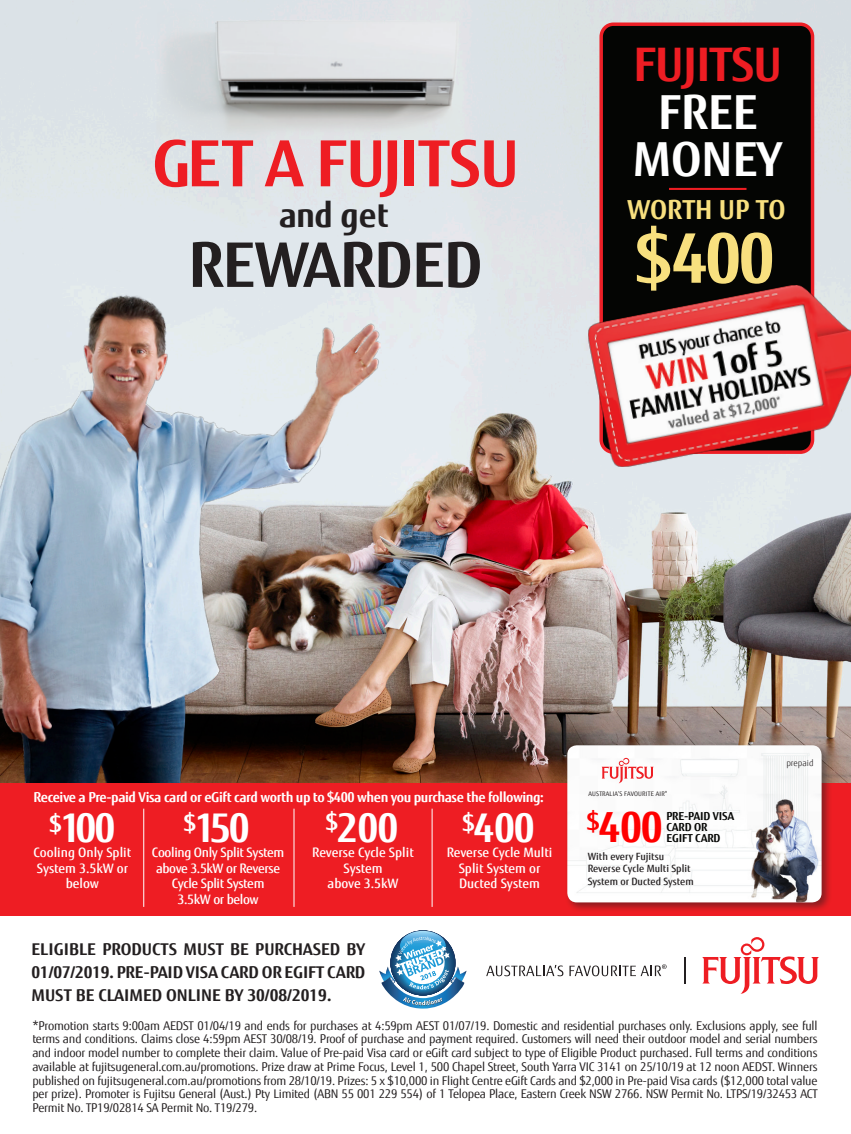
<style>
.page{position:relative;width:851px;height:1134px;background:#fff}
.page>*{position:absolute;margin:0;border:0;box-sizing:border-box;transform-origin:0 0}
.t1{font:700 68.4px "Fujitsu Sans";color:#f8e07f}
.t2{font:700 63.8px "Fujitsu Sans";letter-spacing:-.02em;color:#ee1d23}
.t3{font:700 61.6px "Fujitsu Sans";letter-spacing:-.01em;color:#231f20}
.t4{font:700 47px/46.8px "Fujitsu Sans";color:#fff;text-align:center}
.t5{font:700 46.4px "Fujitsu Sans";letter-spacing:-.03em;color:#ee1d23}
.t6{font:700 41.6px "Fujitsu Sans";color:#f00}
.t7{font:700 39.6px "Fujitsu Sans";letter-spacing:-.04em;color:#fff}
.t8{font:700 33.6px "Fujitsu Sans";letter-spacing:-.015em;color:#231f20}
.t9{font:700 26.2px "Fujitsu Sans";color:#f8e07f}
.t10{font:700 24.2px "Fujitsu Sans";color:#f00}
.t11{font:700 23px "Fujitsu Sans";color:#fff}
.t12{font:700 16.2px/23px "Fujitsu Sans";color:#231f20;text-align:justify}
.t13{font:700 13.6px "Fujitsu Sans";letter-spacing:-.03em;color:#fff}
.t14{font:500 13px/15.6px "Fujitsu Sans";letter-spacing:-.01em;color:#fff;text-align:center}
.t15{font:12px/13.8px "Fujitsu Sans";letter-spacing:-.015em;color:#231f20;text-align:justify}
.t16{font:700 11px "Fujitsu Sans";letter-spacing:-.01em;color:#040503}
.t17{font:500 10px/12.2px "Fujitsu Sans";color:#231f20}
.t18{font:300 8.6px "Fujitsu Sans";color:#231f20}
.t19{font:6.2px "Fujitsu Sans";letter-spacing:.03em;color:#231f20}
</style>
<div class="page">
<img style="left:0;top:0;width:850px;height:783px">
<img style="left:0;top:286px;width:382px;height:497px">
<div style="left:0;top:783px;width:850px;height:132px;background:#ee1d23"></div>
<div style="left:564px;top:743px;width:267px;height:169px;background:#231f20;opacity:.5"></div>
<img style="left:567px;top:745px;width:254px;height:157px">
<svg style="left:486px;top:965px;width:77px;height:11px"></svg>
<svg style="left:569px;top:964px;width:97px;height:12px"></svg>
<svg style="left:684px;top:957px;width:1px;height:26px"></svg>
<svg style="left:702px;top:937px;width:116px;height:57px"></svg>
<svg style="left:601px;top:758px;width:52px;height:25px"></svg>
<hr style="left:143px;top:809px;width:1px;height:98px;background:#fff">
<hr style="left:293px;top:809px;width:1px;height:98px;background:#fff">
<hr style="left:431px;top:809px;width:1px;height:98px;background:#fff">
<img style="left:156px;top:0;width:342px;height:148px">
<div style="left:601px;top:24px;width:211px;height:428px;background:#040503;border-radius:12px"></div>
<div style="left:599px;top:23px;width:215px;height:431px;border:3px solid #ed1f26;border-radius:12px"></div>
<hr style="left:669px;top:188px;width:77px;height:2px;background:#ee1d23">
<img style="left:588px;top:285px;width:262px;height:182px">
<svg style="left:379px;top:931px;width:87px;height:77px"></svg>
<p class="t2" style="left:152px;top:122px;width:368px">GET A FUJITSU</p>
<p class="t8" style="left:279px;top:193px;width:111px">and get</p>
<p class="t3" style="left:188px;top:225px;width:295px">REWARDED</p>
<p class="t5" style="left:633px;top:34px;width:150px">FUJITSU</p>
<p class="t4" style="left:632px;top:89px;width:151px">FREE<br>MONEY</p>
<p class="t9" style="left:627px;top:193px;width:160px">WORTH UP TO</p>
<p class="t1" style="left:635px;top:214px;width:141px">$400</p>
<p class="t18" style="left:786px;top:758px;width:29px">prepaid</p>
<p class="t13" style="left:34px;top:788px;width:511px">Receive a Pre-paid Visa card or eGift card worth up to $400 when you purchase the following:</p>
<p class="t19" style="left:588px;top:790px;width:78px">AUSTRALIA’S FAVOURITE AIR</p>
<p class="t10" style="left:586px;top:805px;width:14px">$</p>
<p class="t6" style="left:598px;top:800px;width:66px">400</p>
<p class="t14" style="left:34px;top:844px;width:99px">Cooling Only Split</p>
<p class="t14" style="left:37px;top:860px;width:93px">System 3.5kW or below</p>
<p class="t11" style="left:326px;top:807px;width:14px">$</p>
<p class="t7" style="left:337px;top:802px;width:63px">200</p>
<p class="t11" style="left:184px;top:808px;width:14px">$</p>
<p class="t11" style="left:462px;top:808px;width:14px">$</p>
<p class="t7" style="left:473px;top:802px;width:63px">400</p>
<p class="t11" style="left:50px;top:809px;width:14px">$</p>
<p class="t7" style="left:61px;top:802px;width:56px">100</p>
<p class="t7" style="left:195px;top:802px;width:56px">150</p>
<p class="t16" style="left:666px;top:809px;width:69px">PRE-PAID VISA</p>
<p class="t16" style="left:666px;top:820px;width:42px">CARD OR</p>
<p class="t16" style="left:666px;top:831px;width:56px">EGIFT CARD</p>
<p class="t17" style="left:587px;top:850px;width:104px">With every Fujitsu<br>Reverse Cycle Multi Split</p>
<p class="t17" style="left:587px;top:875px;width:107px">System or Ducted System</p>
<p class="t14" style="left:152px;top:844px;width:134px">Cooling Only Split System above 3.5kW or Reverse<br>Cycle Split System<br>3.5kW or below</p>
<p class="t14" style="left:312px;top:844px;width:103px">Reverse Cycle Split<br>System</p>
<p class="t14" style="left:446px;top:844px;width:107px">Reverse Cycle Multi<br>Split System or<br>Ducted System</p>
<p class="t14" style="left:327px;top:876px;width:72px">above 3.5kW</p>
<p class="t12" style="left:32px;top:938px;width:335px">ELIGIBLE PRODUCTS MUST BE PURCHASED BY 01/07/2019. PRE-PAID VISA CARD OR EGIFT CARD MUST BE CLAIMED ONLINE BY 30/08/2019.</p>
<p class="t15" style="left:32px;top:1018px;width:786px">*Promotion starts 9:00am AEDST 01/04/19 and ends for purchases at 4:59pm AEST 01/07/19. Domestic and residential purchases only. Exclusions apply, see full terms and conditions. Claims close 4:59pm AEST 30/08/19. Proof of purchase and payment required. Customers will need their outdoor model and serial numbers and indoor model number to complete their claim. Value of Pre-paid Visa card or eGift card subject to type of Eligible Product purchased. Full terms and conditions available at fujitsugeneral.com.au/promotions. Prize draw at Prime Focus, Level 1, 500 Chapel Street, South Yarra VIC 3141 on 25/10/19 at 12 noon AEDST. Winners published on fujitsugeneral.com.au/promotions from 28/10/19. Prizes: 5 x $10,000 in Flight Centre eGift Cards and $2,000 in Pre-paid Visa cards ($12,000 total value per prize). Promoter is Fujitsu General (Aust.) Pty Limited (ABN 55 001 229 554) of 1 Telopea Place, Eastern Creek NSW 2766. NSW Permit No. LTPS/19/32453 ACT Permit No. TP19/02814 SA Permit No. T19/279.</p>
</div>
